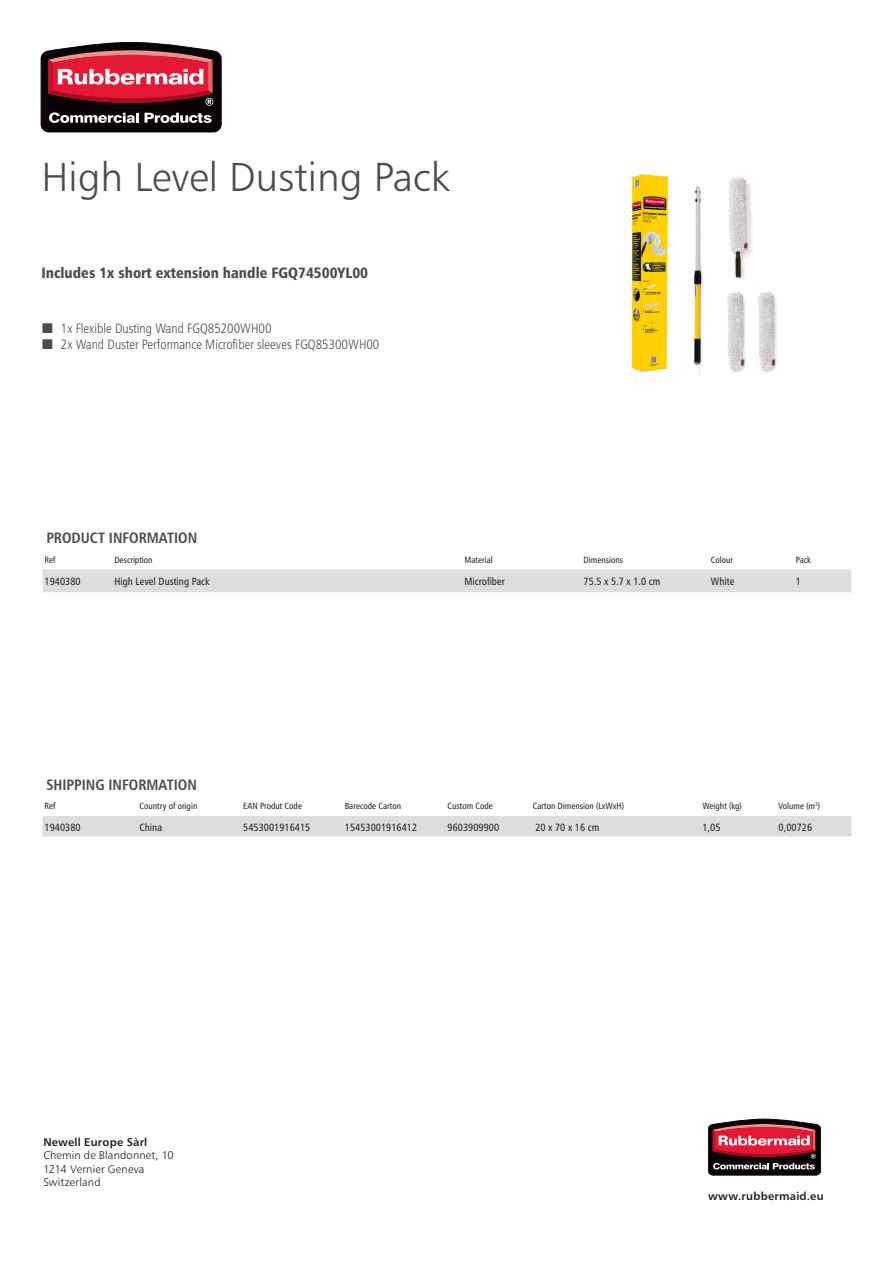
<style>
.page{position:relative;width:893px;height:1263px;background:#fff}
.page>*{position:absolute;margin:0;border:0;box-sizing:border-box;transform-origin:0 0}
.t1{font:40.5px "Humanist 777 BT Light B";color:#4b4c4d}
.t2{font:15px "Humanist 777 BT Black Condensed B";color:#4b4c4d}
.t3{font:15px "Humanist 777 BT Bold Condensed B";color:#4b4c4d}
.t4{font:13.5px "Humanist 777 BT Light Condensed B";color:#4b4c4d}
.t5{font:11.25px/13.5px "Humanist 777 BT Light B";letter-spacing:.015em;color:#231f20}
.t6{font:11.25px "Humanist 777 BT Bold B";letter-spacing:.02em;color:#231f20}
.t7{font:10.5px "Humanist 777 BT Roman Condensed B";color:#231f20}
.t8{font:9px "Humanist 777 BT Roman Condensed B";color:#231f20}
</style>
<div class="page">
<svg style="left:708px;top:1119px;width:113px;height:56px;background:#853841"></svg>
<svg style="left:41px;top:42px;width:180px;height:90px;background:#863942"></svg>
<div style="left:43px;top:569px;width:808px;height:23px;background:#dcdddf"></div>
<div style="left:43px;top:816px;width:808px;height:20px;background:#dcdddf"></div>
<img style="left:631px;top:174px;width:146px;height:201px">
<p class="t1" style="left:41px;top:152px;width:410px">High Level Dusting Pack</p>
<p class="t2" style="left:41px;top:263px;width:328px">Includes 1x short extension handle FGQ74500YL00</p>
<p class="t4" style="left:61px;top:320px;width:212px">1x Flexible Dusting Wand FGQ85200WH00</p>
<p class="t4" style="left:61px;top:336px;width:320px">2x Wand Duster Performance Microfiber sleeves FGQ85300WH00</p>
<p class="t3" style="left:46px;top:528px;width:153px">PRODUCT INFORMATION</p>
<p class="t8" style="left:45px;top:554px;width:12px">Ref</p>
<p class="t8" style="left:114px;top:554px;width:40px">Description</p>
<p class="t8" style="left:465px;top:554px;width:30px">Material</p>
<p class="t8" style="left:584px;top:554px;width:41px">Dimensions</p>
<p class="t8" style="left:711px;top:554px;width:24px">Colour</p>
<p class="t8" style="left:796px;top:554px;width:17px">Pack</p>
<p class="t7" style="left:45px;top:575px;width:38px">1940380</p>
<p class="t7" style="left:114px;top:575px;width:97px">High Level Dusting Pack</p>
<p class="t7" style="left:465px;top:575px;width:42px">Microfiber</p>
<p class="t7" style="left:584px;top:575px;width:78px">75.5 x 5.7 x 1.0 cm</p>
<p class="t7" style="left:711px;top:575px;width:25px">White</p>
<p class="t7" style="left:796px;top:575px;width:7px">1</p>
<p class="t3" style="left:46px;top:775px;width:152px">SHIPPING INFORMATION</p>
<p class="t8" style="left:45px;top:801px;width:12px">Ref</p>
<p class="t8" style="left:139px;top:801px;width:59px">Country of origin</p>
<p class="t8" style="left:243px;top:801px;width:60px">EAN Produt Code</p>
<p class="t8" style="left:345px;top:801px;width:58px">Barecode Carton</p>
<p class="t8" style="left:448px;top:801px;width:47px">Custom Code</p>
<p class="t8" style="left:533px;top:801px;width:93px">Carton Dimension (LxWxH)</p>
<p class="t8" style="left:702px;top:801px;width:41px">Weight (kg)</p>
<p class="t8" style="left:779px;top:801px;width:43px">Volume (m<sup>3</sup>)</p>
<p class="t7" style="left:45px;top:820px;width:38px">1940380</p>
<p class="t7" style="left:139px;top:820px;width:24px">China</p>
<p class="t7" style="left:243px;top:820px;width:69px">5453001916415</p>
<p class="t7" style="left:345px;top:820px;width:74px">15453001916412</p>
<p class="t7" style="left:448px;top:820px;width:53px">9603909900</p>
<p class="t7" style="left:535px;top:820px;width:65px">20 x 70 x 16 cm</p>
<p class="t7" style="left:702px;top:820px;width:20px">1,05</p>
<p class="t7" style="left:779px;top:820px;width:35px">0,00726</p>
<p class="t6" style="left:43px;top:1135px;width:106px">Newell Europe Sàrl</p>
<p class="t5" style="left:43px;top:1148px;width:132px">Chemin de Blandonnet, 10<br>1214 Vernier Geneva</p>
<p class="t5" style="left:43px;top:1175px;width:59px">Switzerland</p>
<p class="t6" style="left:708px;top:1189px;width:117px">www.rubbermaid.eu</p>
</div>
